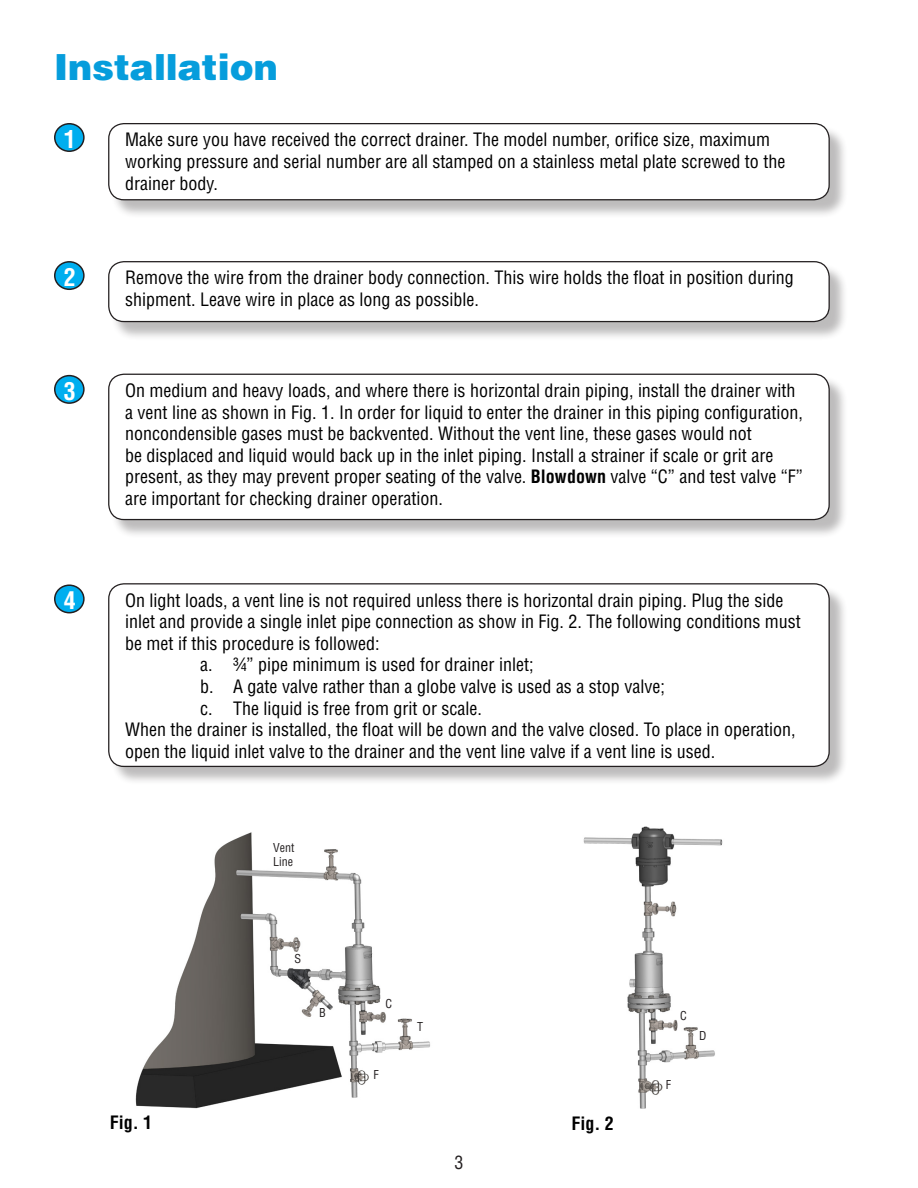
<style>
.page{position:relative;width:918px;height:1188px;background:#fff}
.page>*{position:absolute;margin:0;border:0;box-sizing:border-box;transform-origin:0 0}
._01_HEAD{font:900 36px "Helvetica LT Std";color:#069ddc}
.t1{font:700 condensed 24px "Helvetica LT Std";color:#fff}
.t2{font:condensed 18px/21.6px "Helvetica LT Std";color:#000}
.t3{font:700 condensed 18px "Helvetica LT Std";color:#000}
.t4{font:condensed 18px "Helvetica LT Std";color:#231f20}
.captions{font:condensed 12px "Helvetica";color:#231f20}
.s1{font-weight:700}
</style>
<div class="page">
<div style="left:110px;top:586px;width:739px;height:200px;background:#231f20;opacity:.3"></div>
<div style="left:109px;top:584px;width:720px;height:182px;background:#fff;border-radius:15px"></div>
<div style="left:108px;top:583px;width:722px;height:184px;border:1px solid #231f20;border-radius:15px"></div>
<div style="left:55px;top:124px;width:29px;height:27px;background:#00aeef;border-radius:50%"></div>
<div style="left:54px;top:123px;width:31px;height:29px;border:2px solid #231f20;border-radius:50%"></div>
<div style="left:110px;top:126px;width:739px;height:93px;background:#231f20;opacity:.3"></div>
<div style="left:109px;top:124px;width:720px;height:76px;background:#fff;border-radius:15px"></div>
<div style="left:108px;top:123px;width:722px;height:77px;border:1px solid #231f20;border-radius:15px"></div>
<div style="left:55px;top:262px;width:29px;height:27px;background:#00aeef;border-radius:50%"></div>
<div style="left:54px;top:261px;width:31px;height:29px;border:2px solid #231f20;border-radius:50%"></div>
<div style="left:110px;top:264px;width:739px;height:77px;background:#231f20;opacity:.3"></div>
<div style="left:109px;top:262px;width:720px;height:60px;background:#fff;border-radius:15px"></div>
<div style="left:108px;top:261px;width:722px;height:61px;border:1px solid #231f20;border-radius:15px"></div>
<div style="left:55px;top:376px;width:29px;height:27px;background:#00aeef;border-radius:50%"></div>
<div style="left:54px;top:375px;width:31px;height:29px;border:2px solid #231f20;border-radius:50%"></div>
<div style="left:110px;top:376px;width:739px;height:163px;background:#231f20;opacity:.3"></div>
<div style="left:109px;top:374px;width:720px;height:146px;background:#fff;border-radius:15px"></div>
<div style="left:108px;top:374px;width:722px;height:146px;border:1px solid #231f20;border-radius:15px"></div>
<div style="left:55px;top:585px;width:29px;height:28px;background:#00aeef;border-radius:50%"></div>
<div style="left:54px;top:584px;width:31px;height:29px;border:2px solid #231f20;border-radius:50%"></div>
<img style="left:583px;top:826px;width:140px;height:283px">
<img style="left:135px;top:832px;width:295px;height:277px">
<p class="_01_HEAD" style="left:54px;top:43px;width:225px">Installation</p>
<h2 class="t1" style="left:64px;top:124px;width:13px">1</h2>
<p class="t2" style="left:125px;top:129px;width:662px">Make sure you have received the correct drainer. The model number, orifice size, maximum working pressure and serial number are all stamped on a stainless metal plate screwed to the drainer body.</p>
<h2 class="t1" style="left:64px;top:262px;width:13px">2</h2>
<p class="t2" style="left:125px;top:267px;width:670px">Remove the wire from the drainer body connection. This wire holds the float in position during shipment. Leave wire in place as long as possible.</p>
<h2 class="t1" style="left:64px;top:376px;width:13px">3</h2>
<p class="t2" style="left:125px;top:380px;width:679px">On medium and heavy loads, and where there is horizontal drain piping, install the drainer with a vent line as shown in Fig. 1. In order for liquid to enter the drainer in this piping configuration, noncondensible gases must be backvented. Without the vent line, these gases would not<br>be displaced and liquid would back up in the inlet piping. Install a strainer if scale or grit are present, as they may prevent proper seating of the valve. <span class="s1">Blowdown</span> valve “C” and test valve “F” are important for checking drainer operation.</p>
<h2 class="t1" style="left:64px;top:585px;width:13px">4</h2>
<p class="t2" style="left:125px;top:589px;width:677px">On light loads, a vent line is not required unless there is horizontal drain piping. Plug the side inlet and provide a single inlet pipe connection as show in Fig. 2. The following conditions must be met if this procedure is followed:</p>
<p class="t2" style="left:200px;top:654px;width:335px">a. ¾” pipe minimum is used for drainer inlet;</p>
<p class="t2" style="left:200px;top:676px;width:466px">b. A gate valve rather than a globe valve is used as a stop valve;</p>
<p class="t2" style="left:200px;top:697px;width:283px">c. The liquid is free from grit or scale.</p>
<p class="t2" style="left:125px;top:719px;width:672px">When the drainer is installed, the float will be down and the valve closed. To place in operation, open the liquid inlet valve to the drainer and the vent line valve if a vent line is used.</p>
<p class="captions" style="left:273px;top:840px;width:23px">Vent</p>
<p class="captions" style="left:273px;top:854px;width:21px">Line</p>
<p class="captions" style="left:294px;top:951px;width:8px">S</p>
<p class="captions" style="left:319px;top:1006px;width:8px">B</p>
<p class="captions" style="left:386px;top:996px;width:8px">C</p>
<p class="captions" style="left:373px;top:1067px;width:7px">F</p>
<p class="captions" style="left:417px;top:1019px;width:7px">T</p>
<p class="t3" style="left:110px;top:1111px;width:44px">Fig. 1</p>
<p class="t3" style="left:572px;top:1112px;width:44px">Fig. 2</p>
<p class="t4" style="left:454px;top:1151px;width:10px">3</p>
<p class="captions" style="left:680px;top:1008px;width:8px">C</p>
<p class="captions" style="left:699px;top:1028px;width:9px">D</p>
<p class="captions" style="left:666px;top:1078px;width:7px">F</p>
</div>
